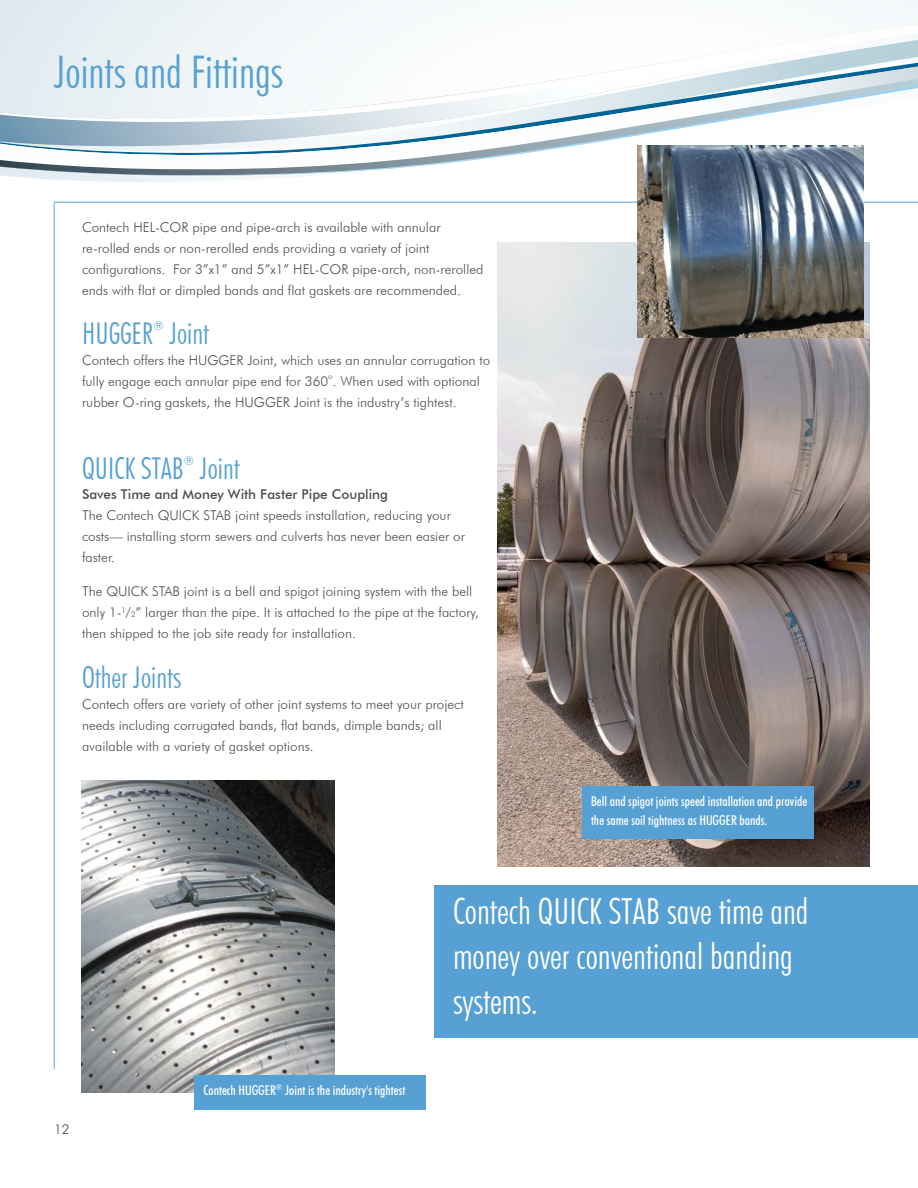
<style>
.page{position:relative;width:918px;height:1188px;background:#fff}
.page>*{position:absolute;margin:0;border:0;box-sizing:border-box;transform-origin:0 0}
.t1{font:300 condensed 45px "Futura BT";color:#56a0d3}
.t2{font:300 condensed 36px/45px "Futura BT";color:#fff}
.t3{font:300 condensed 30px "Futura BT";color:#56a0d3}
.t4{font:300 13.5px/21px "Futura BT";color:#4d4d4f}
.t5{font:500 condensed 13.5px/19.5px "Futura BT";color:#fff}
.t6{font:500 13.5px "Futura BT";color:#4d4d4f}
.t7{font:300 condensed 12.3px "Futura BT";color:#56a0d3}
.t8{font:300 7.8px "Futura BT";color:#4d4d4f}
.s1{font-size:7.8px}
</style>
<div class="page">
<svg style="left:22px;top:177px;width:261px;height:5px"></svg>
<svg style="left:0;top:6px;width:918px;height:6px;fill:#f5f9fa"></svg>
<svg style="left:0;top:14px;width:918px;height:5px"></svg>
<svg style="left:0;top:19px;width:918px;height:158px"></svg>
<hr style="left:54px;top:202px;width:864px;height:1px;background:#56a0d3">
<img style="left:498px;top:243px;width:371px;height:624px">
<img style="left:81px;top:780px;width:254px;height:313px">
<div style="left:194px;top:1076px;width:232px;height:34px;background:#56a0d3"></div>
<img style="left:637px;top:145px;width:227px;height:193px">
<div style="left:582px;top:787px;width:231px;height:52px;background:#56a0d3"></div>
<div style="left:434px;top:885px;width:484px;height:153px;background:#56a0d3"></div>
<hr style="left:54px;top:202px;width:1px;height:867px;background:#56a0d3">
<h1 class="t1" style="left:54px;top:45px;width:230px">Joints and Fittings</h1>
<p class="t4" style="left:82px;top:216px;width:403px">Contech HEL-COR pipe and pipe-arch is available with annular re-rolled ends or non-rerolled ends providing a variety of joint configurations. For 3”x1” and 5”x1” HEL-COR pipe-arch, non-rerolled ends with flat or dimpled bands and flat gaskets are recommended.</p>
<h3 class="t3" style="left:82px;top:315px;width:73px">HUGGER</h3>
<p class="t7" style="left:153px;top:318px;width:12px">®</p>
<h3 class="t3" style="left:169px;top:315px;width:41px">Joint</h3>
<p class="t4" style="left:82px;top:350px;width:410px">Contech offers the HUGGER Joint, which uses an annular corrugation to fully engage each annular pipe end for 360 . When used with optional</p>
<p class="t8" style="left:328px;top:372px;width:6px">o</p>
<p class="t4" style="left:82px;top:392px;width:376px">rubber O-ring gaskets, the HUGGER Joint is the industry’s tightest.</p>
<h3 class="t3" style="left:82px;top:450px;width:103px">QUICK STAB</h3>
<p class="t7" style="left:184px;top:453px;width:12px">®</p>
<h3 class="t3" style="left:200px;top:450px;width:41px">Joint</h3>
<p class="t6" style="left:82px;top:486px;width:308px">Saves Time and Money With Faster Pipe Coupling</p>
<p class="t4" style="left:82px;top:504px;width:384px">The Contech QUICK STAB joint speeds installation, reducing your costs— installing storm sewers and culverts has never been easier or faster.</p>
<p class="t4" style="left:82px;top:581px;width:398px">The QUICK STAB joint is a bell and spigot joining system with the bell only 1-<sup>1</sup>/<span class="s1">2</span>” larger than the pipe. It is attached to the pipe at the factory, then shipped to the job site ready for installation.</p>
<h3 class="t3" style="left:82px;top:659px;width:100px">Other Joints</h3>
<p class="t4" style="left:82px;top:693px;width:383px">Contech offers are variety of other joint systems to meet your project needs including corrugated bands, flat bands, dimple bands; all available with a variety of gasket options.</p>
<p class="t5" style="left:591px;top:791px;width:218px">Bell and spigot joints speed installation and provide the same soil tightness as HUGGER bands.</p>
<p class="t4" style="left:54px;top:1119px;width:17px">12</p>
<p class="t5" style="left:203px;top:1080px;width:204px">Contech HUGGER<sup>®</sup> Joint is the industry's tightest</p>
<h2 class="t2" style="left:453px;top:889px;width:357px">Contech QUICK STAB save time and money over conventional banding systems.</h2>
</div>
